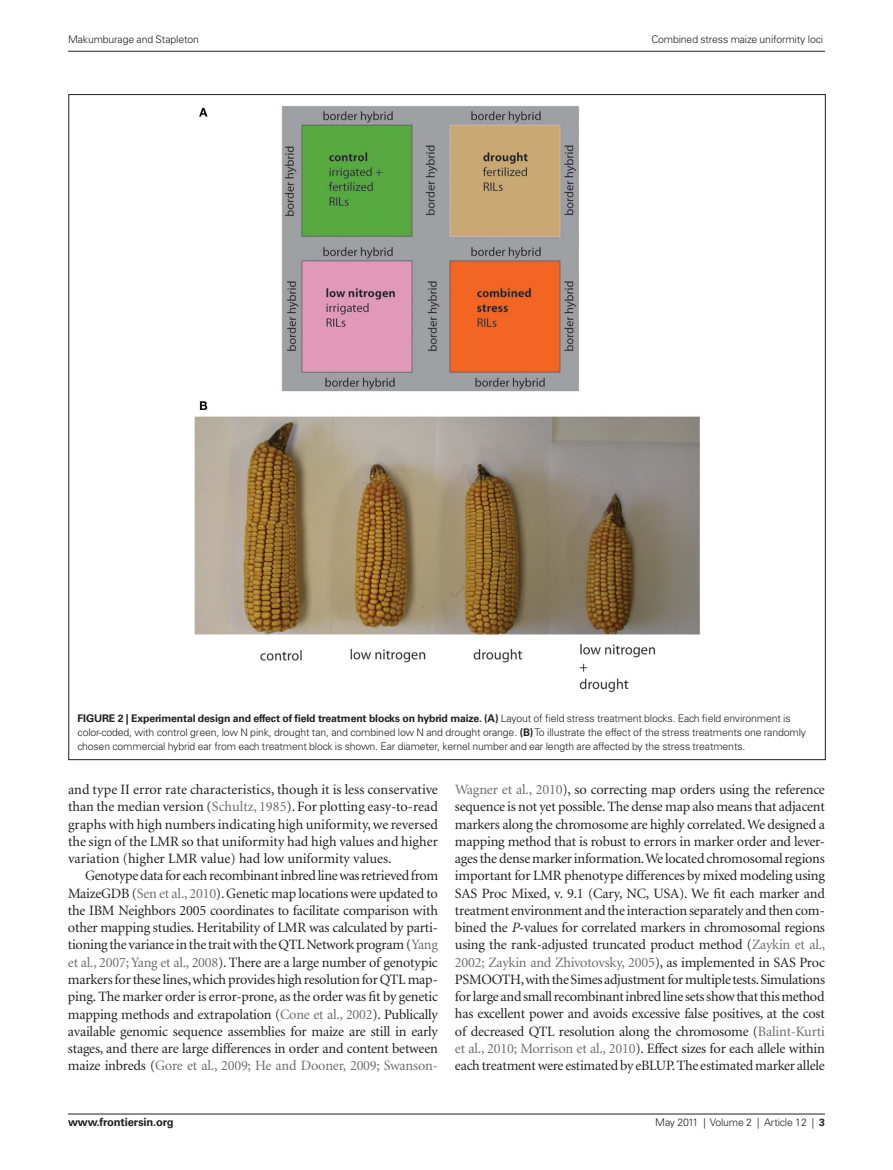
<style>
.page{position:relative;width:893px;height:1170px;background:#fff}
.page>*{position:absolute;margin:0;border:0;box-sizing:border-box;transform-origin:0 0}
.t1{font:14.25px/17.2px "Minion";letter-spacing:-.015em;color:#231f20;text-align:justify}
.t2{font:700 11.25px "Univers";letter-spacing:-.015em;color:#231f20}
.t3{font:300 10.5px/14.2px "Univers";letter-spacing:-.015em;color:#231f20}
.s1{font-weight:700}
.s2{color:#6c6d70}
.s3{font-style:italic}
</style>
<div class="page">
<img style="left:194px;top:106px;width:507px;height:585px">
<hr style="left:68px;top:51px;width:757px;height:1px;background:#231f20">
<hr style="left:68px;top:1113px;width:757px;height:1px;background:#231f20">
<p class="t3" style="left:68px;top:32px;width:132px">Makumburage and Stapleton</p>
<p class="t3" style="left:651px;top:32px;width:173px">Combined stress maize uniformity loci</p>
<p class="t3" style="left:78px;top:710px;width:730px"><span class="s1">Figure 2 | Experimental design and effect of field treatment blocks on hybrid maize. (A)</span> Layout of field stress treatment blocks. Each field environment is color-coded, with control green, low N pink, drought tan, and combined low N and drought orange. <span class="s1">(B)</span> To illustrate the effect of the stress treatments one randomly chosen commercial hybrid ear from each treatment block is shown. Ear diameter, kernel number and ear length are affected by the stress treatments.</p>
<p class="t1" style="left:68px;top:781px;width:371px">and type II error rate characteristics, though it is less conservative than the median version (<span class="s2">Schultz, 1985</span>). For plotting easy-to-read graphs with high numbers indicating high uniformity, we reversed the sign of the LMR so that uniformity had high values and higher variation (higher LMR value) had low uniformity values.</p>
<p class="t1" style="left:68px;top:867px;width:372px;text-indent:17px">Genotype data for each recombinant inbred line was retrieved from MaizeGDB (<span class="s2">Sen et al., 2010</span>). Genetic map locations were updated to the IBM Neighbors 2005 coordinates to facilitate comparison with other mapping studies. Heritability of LMR was calculated by parti&shy;tioning the variance in the trait with the QTL Network program (<span class="s2">Yang et al., 2007; Yang et al., 2008</span>). There are a large number of genotypic markers for these lines, which provides high resolution for QTL map&shy;ping. The marker order is error-prone, as the order was fit by genetic mapping methods and extrapolation (<span class="s2">Cone et al., 2002</span>). Publically available genomic sequence assemblies for maize are still in early stages, and there are large differences in order and content between maize inbreds (<span class="s2">Gore et al., 2009; He and Dooner, 2009; Swanson-</span></p>
<p class="t1" style="left:455px;top:781px;width:372px"><span class="s2">Wagner et al., 2010</span>), so correcting map orders using the reference sequence is not yet possible. The dense map also means that adjacent markers along the chromosome are highly correlated. We designed a mapping method that is robust to errors in marker order and lever&shy;ages the dense marker information. We located chromosomal regions important for LMR phenotype differences by mixed modeling using SAS Proc Mixed, v. 9.1 (Cary, NC, USA). We fit each marker and treatment environment and the interaction separately and then com&shy;bined the <span class="s3">P</span>-values for correlated markers in chromosomal regions using the rank-adjusted truncated product method (<span class="s2">Zaykin et al., 2002; Zaykin and Zhivotovsky, 2005</span>), as implemented in SAS Proc PSMOOTH, with the Simes adjustment for multiple tests. Simulations for large and small recombinant inbred line sets show that this method has excellent power and avoids excessive false positives, at the cost of decreased QTL resolution along the chromosome (<span class="s2">Balint-Kurti et al., 2010; Morrison et al., 2010</span>). Effect sizes for each allele within each treatment were estimated by eBLUP. The estimated marker allele</p>
<p class="t2" style="left:68px;top:1115px;width:107px">www.frontiersin.org</p>
<p class="t3" style="left:655px;top:1115px;width:171px">May 2011 | Volume 2 | Article 12 | <span class="s1">3</span></p>
</div>
